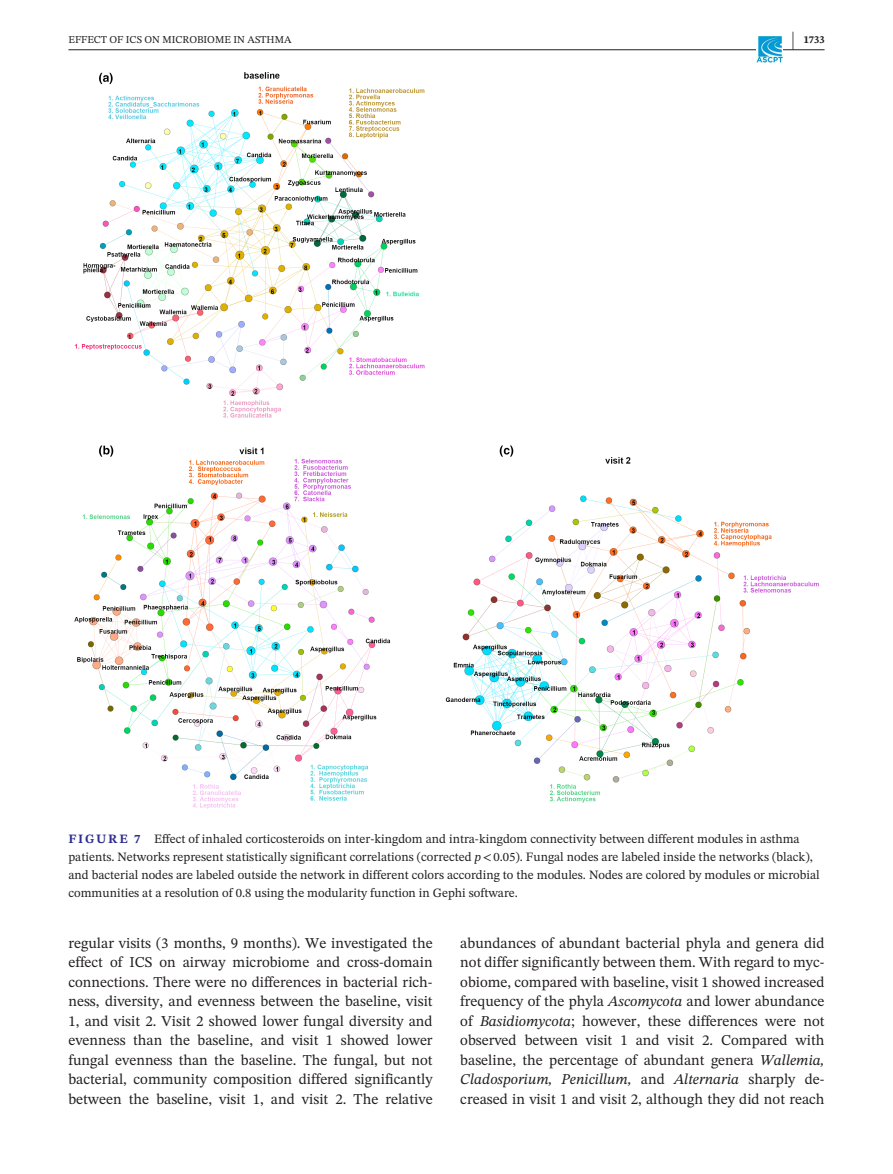
<style>
.page{position:relative;width:893px;height:1174px;background:#fff}
.page>*{position:absolute;margin:0;border:0;box-sizing:border-box;transform-origin:0 0}
.t1{font:700 21px "STIX Two Text";color:#231f20;scale:.42 1}
.t2{font:15px/19.5px "STIX Two Text";color:#231f20;text-align:justify}
.t3{font:12.75px/18px "STIX Two Text";color:#231f20}
.t4{font:10.5px "STIX Two Text";color:#231f20}
.t5{font:700 10.5px "STIX Two Text";color:#231f20}
.s1{font-weight:700;color:#2c2d8c}
.s2{font-style:italic}
</style>
<div class="page">
<hr style="left:68px;top:49px;width:756px;height:1px;background:#231f20">
<img style="left:757px;top:37px;width:25px;height:25px">
<img style="left:74px;top:72px;width:745px;height:737px">
<h1 class="t1" style="left:792px;top:24px;width:8px">|</h1>
<p class="t4" style="left:68px;top:32px;width:225px">EFFECT OF ICS ON MICROBIOME IN ASTHMA</p>
<p class="t5" style="left:804px;top:32px;width:22px">1733</p>
<p class="t3" style="left:68px;top:829px;width:753px"><span class="s1">FIGURE 7</span> Effect of inhaled corticosteroids on inter-kingdom and intra-kingdom connectivity between different modules in asthma patients. Networks represent statistically significant correlations (corrected <span class="s2">p</span>&lt;0.05). Fungal nodes are labeled inside the networks (black), and bacterial nodes are labeled outside the network in different colors according to the modules. Nodes are colored by modules or microbial communities at a resolution of 0.8 using the modularity function in Gephi software.</p>
<p class="t2" style="left:68px;top:933px;width:366px">regular visits (3 months, 9 months). We investigated the effect of ICS on airway microbiome and cross-domain connections. There were no differences in bacterial rich&shy;ness, diversity, and evenness between the baseline, visit 1, and visit 2. Visit 2 showed lower fungal diversity and evenness than the baseline, and visit 1 showed lower fungal evenness than the baseline. The fungal, but not bacterial, community composition differed significantly between the baseline, visit 1, and visit 2. The relative</p>
<p class="t2" style="left:460px;top:933px;width:366px">abundances of abundant bacterial phyla and genera did not differ significantly between them. With regard to myc&shy;obiome, compared with baseline, visit 1 showed increased frequency of the phyla <span class="s2">Ascomycota</span> and lower abundance of <span class="s2">Basidiomycota</span>; however, these differences were not observed between visit 1 and visit 2. Compared with baseline, the percentage of abundant genera <span class="s2">Wallemia, Cladosporium, Penicillum,</span> and <span class="s2">Alternaria</span> sharply de&shy;creased in visit 1 and visit 2, although they did not reach</p>
</div>
